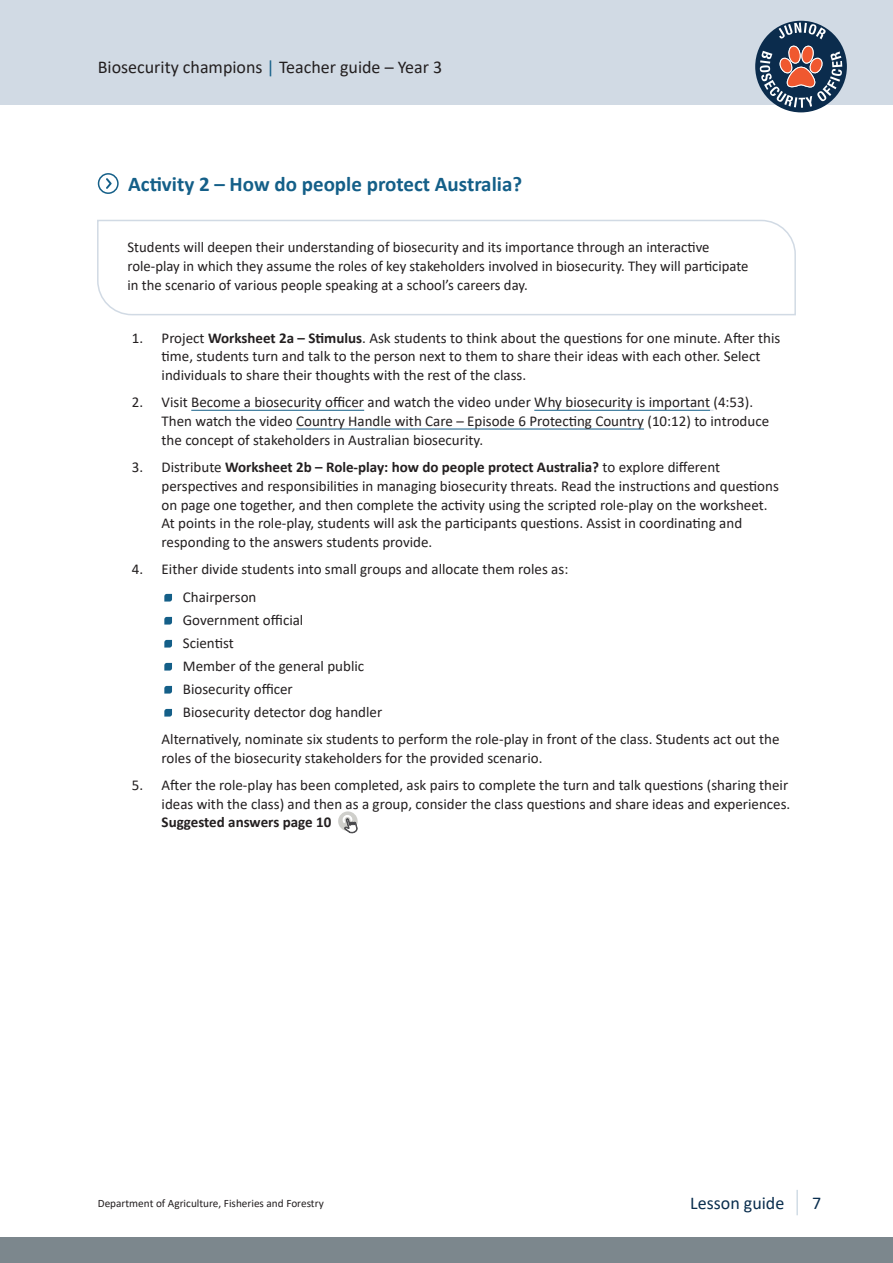
<style>
.page{position:relative;width:893px;height:1263px;background:#fff}
.page>*{position:absolute;margin:0;border:0;box-sizing:border-box;transform-origin:0 0}
.Heading_4{font:700 21px "Calibri";color:#145f88}
.t1{font:18px "Calibri";color:#231f20}
.t2{font:18px "Calibri";color:#0a2e4e}
.Body_Copy_Indent{font:15px/18.8px "Calibri";color:#231f20}
.Body_copy{font:15px/18.8px "Calibri";color:#231f20}
.t3{font:11.25px "Calibri";color:#231f20}
.s1{color:#145f88}
.s2{font-weight:700}
</style>
<div class="page">
<div style="left:0;top:0;width:893px;height:104px;background:#d1dae4"></div>
<div style="left:755px;top:21px;width:92px;height:91px;background:#0b2c4d;border-radius:50%"></div>
<svg style="left:779px;top:23px;width:47px;height:16px"></svg>
<svg style="left:760px;top:45px;width:82px;height:63px"></svg>
<div style="left:0;top:1237px;width:893px;height:26px;background:#7c878d"></div>
<hr style="left:796px;top:1190px;width:2px;height:25px;background:#d1dde6">
<hr style="left:191px;top:410px;width:173px;height:1px;background:#145f88">
<hr style="left:534px;top:410px;width:176px;height:1px;background:#145f88">
<hr style="left:296px;top:429px;width:348px;height:1px;background:#145f88">
<div style="left:98px;top:173px;width:21px;height:21px;border:2px solid #145f88;border-radius:50%"></div>
<svg style="left:106px;top:178px;width:6px;height:11px"></svg>
<svg style="left:164px;top:594px;width:8px;height:7px"></svg>
<svg style="left:164px;top:617px;width:8px;height:7px"></svg>
<svg style="left:164px;top:640px;width:8px;height:7px"></svg>
<svg style="left:164px;top:663px;width:8px;height:7px"></svg>
<svg style="left:164px;top:686px;width:8px;height:7px"></svg>
<svg style="left:164px;top:709px;width:8px;height:7px"></svg>
<div style="left:338px;top:811px;width:20px;height:20px;background:#cfcfcb;border-radius:50%"></div>
<svg style="left:343px;top:815px;width:15px;height:18px"></svg>
<svg style="left:97px;top:219px;width:699px;height:97px"></svg>
<p class="t1" style="left:98px;top:55px;width:346px">Biosecurity champions <span class="s1">|</span> Teacher guide – Year 3</p>
<p class="Heading_4" style="left:128px;top:169px;width:395px">Activity 2 – How do people protect Australia?</p>
<p class="Body_Copy_Indent" style="left:128px;top:237px;width:622px">Students will deepen their understanding of biosecurity and its importance through an interactive role‑play in which they assume the roles of key stakeholders involved in biosecurity. They will participate in the scenario of various people speaking at a school’s careers day.</p>
<p class="Body_Copy_Indent" style="left:162px;top:328px;width:620px;text-indent:-30px">1. Project <span class="s2">Worksheet 2a – Stimulus</span>. Ask students to think about the questions for one minute. After this time, students turn and talk to the person next to them to share their ideas with each other. Select individuals to share their thoughts with the rest of the class.</p>
<p class="Body_Copy_Indent" style="left:162px;top:392px;width:609px;text-indent:-30px">2. Visit Become a biosecurity officer and watch the video under Why biosecurity is important (4:53).<br>Then watch the video Country Handle with Care – Episode 6 Protecting Country (10:12) to introduce the concept of stakeholders in Australian biosecurity.</p>
<p class="Body_Copy_Indent" style="left:162px;top:457px;width:619px;text-indent:-30px">3. Distribute <span class="s2">Worksheet 2b – Role-play: how do people protect Australia?</span> to explore different perspectives and responsibilities in managing biosecurity threats. Read the instructions and questions on page one together, and then complete the activity using the scripted role-play on the worksheet.<br>At points in the role-play, students will ask the participants questions. Assist in coordinating and responding to the answers students provide.</p>
<p class="Body_Copy_Indent" style="left:132px;top:559px;width:438px">4. Either divide students into small groups and allocate them roles as:</p>
<p class="Body_copy" style="left:183px;top:587px;width:75px">Chairperson</p>
<p class="Body_copy" style="left:183px;top:610px;width:122px">Government official</p>
<p class="Body_copy" style="left:183px;top:633px;width:52px">Scientist</p>
<p class="Body_copy" style="left:183px;top:656px;width:183px">Member of the general public</p>
<p class="Body_copy" style="left:183px;top:679px;width:112px">Biosecurity officer</p>
<p class="Body_copy" style="left:183px;top:702px;width:201px">Biosecurity detector dog handler</p>
<p class="Body_copy" style="left:162px;top:729px;width:620px">Alternatively, nominate six students to perform the role-play in front of the class. Students act out the roles of the biosecurity stakeholders for the provided scenario.</p>
<p class="Body_Copy_Indent" style="left:162px;top:775px;width:630px;text-indent:-30px">5. After the role-play has been completed, ask pairs to complete the turn and talk questions (sharing their ideas with the class) and then as a group, consider the class questions and share ideas and experiences.<br><span class="s2">Suggested answers page 10</span></p>
<p class="t2" style="left:690px;top:1191px;width:96px">Lesson guide</p>
<p class="t3" style="left:98px;top:1195px;width:227px">Department of Agriculture, Fisheries and Forestry</p>
<p class="t2" style="left:812px;top:1191px;width:11px">7</p>
</div>
